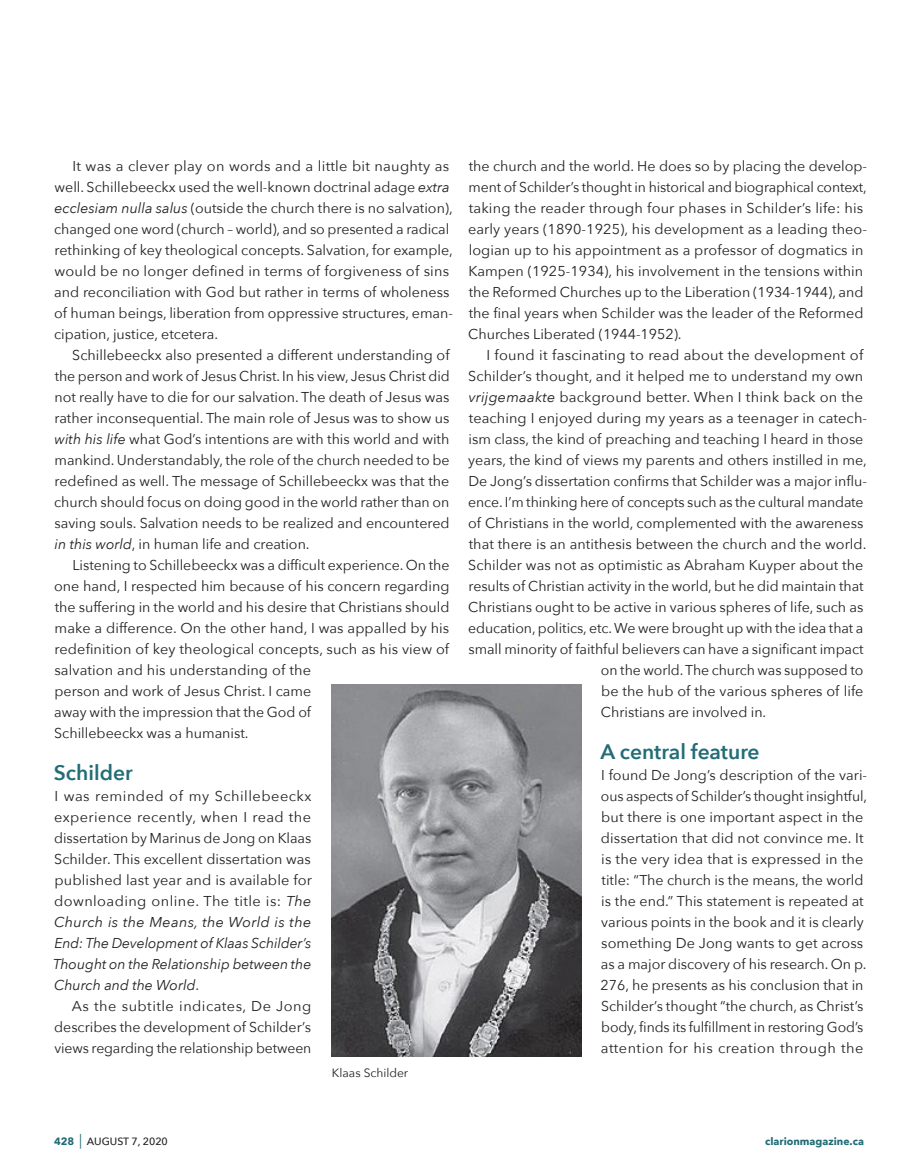
<style>
.page{position:relative;width:918px;height:1175px;background:#fff}
.page>*{position:absolute;margin:0;border:0;box-sizing:border-box;transform-origin:0 0}
.t1{font:600 21px "Avenir Next";color:#226d76}
.t2{font:14.25px/21px "Avenir Next";color:#231f20}
.t3{font:12px "Avenir Next";color:#231f20}
.t4{font:700 10.5px "Avenir Next";color:#226d76}
.t5{font:500 10.5px "Avenir Next";color:#231f20}
.s1{font-style:italic}
.s2{font-weight:700;color:#226d76}
.s3{font-size:14.7px;color:#226d76}
</style>
<div class="page">
<img style="left:331px;top:684px;width:250px;height:372px">
<p class="t2" style="left:54px;top:155px;width:400px;text-indent:18px">It was a clever play on words and a little bit naughty as well. Schillebeeckx used the well-known doctrinal adage <span class="s1">extra ecclesiam nulla salus</span> (outside the church there is no salvation), changed one word (church – world), and so presented a radical rethinking of key theological concepts. Salvation, for example, would be no longer defined in terms of forgiveness of sins and reconciliation with God but rather in terms of wholeness of human beings, liberation from oppressive structures, eman&shy;cipation, justice, etcetera.</p>
<p class="t2" style="left:54px;top:344px;width:397px;text-align:justify;text-indent:18px">Schillebeeckx also presented a different understanding of the person and work of Jesus Christ. In his view, Jesus Christ did not really have to die for our salvation. The death of Jesus was rather inconsequential. The main role of Jesus was to show us <span class="s1">with his life</span> what God’s intentions are with this world and with mankind. Understandably, the role of the church needed to be redefined as well. The message of Schillebeeckx was that the church should focus on doing good in the world rather than on saving souls. Salvation needs to be realized and encountered <span class="s1">in this world</span>, in human life and creation.</p>
<p class="t2" style="left:54px;top:554px;width:397px;text-indent:18px">Listening to Schillebeeckx was a difficult experience. On the one hand, I respected him because of his concern regarding the suffering in the world and his desire that Christians should make a difference. On the other hand, I was appalled by his redefinition of key theological concepts, such as his view of salvation and his understanding of the<br>person and work of Jesus Christ. I came<br>away with the impression that the God of<br>Schillebeeckx was a humanist.</p>
<h1 class="t1" style="left:54px;top:755px;width:80px">Schilder</h1>
<p class="t2" style="left:53px;top:785px;width:261px;text-align:justify">I was reminded of my Schillebeeckx experience recently, when I read the dissertation by Marinus de Jong on Klaas Schilder. This excellent dissertation was published last year and is available for downloading online. The title is: <span class="s1">The Church is the Means, the World is the End: The Development of Klaas Schilder’s Thought on the Relationship between the Church and the World</span>.</p>
<p class="t2" style="left:54px;top:995px;width:259px;text-align:justify;text-indent:18px">As the subtitle indicates, De Jong describes the development of Schilder’s views regarding the relationship between</p>
<p class="t3" style="left:332px;top:1062px;width:78px">Klaas Schilder</p>
<p class="t2" style="left:468px;top:155px;width:400px">the church and the world. He does so by placing the develop&shy;ment of Schilder’s thought in historical and biographical context, taking the reader through four phases in Schilder’s life: his early years (1890-1925), his development as a leading theo&shy;logian up to his appointment as a professor of dogmatics in Kampen (1925-1934), his involvement in the tensions within the Reformed Churches up to the Liberation (1934-1944), and the final years when Schilder was the leader of the Reformed Churches Liberated (1944-1952).</p>
<p class="t2" style="left:486px;top:344px;width:378px">I found it fascinating to read about the development of</p>
<p class="t2" style="left:468px;top:365px;width:397px">Schilder’s thought, and it helped me to understand my own</p>
<p class="t2" style="left:469px;top:386px;width:396px"><span class="s1">vrijgemaakte</span> background better. When I think back on the</p>
<p class="t2" style="left:469px;top:407px;width:400px">teaching I enjoyed during my years as a teenager in catech-</p>
<p class="t2" style="left:468px;top:428px;width:396px">ism class, the kind of preaching and teaching I heard in those</p>
<p class="t2" style="left:468px;top:449px;width:400px">years, the kind of views my parents and others instilled in me,</p>
<p class="t2" style="left:468px;top:470px;width:400px">De Jong’s dissertation confirms that Schilder was a major influ-</p>
<p class="t2" style="left:468px;top:491px;width:397px">ence. I’m thinking here of concepts such as the cultural mandate</p>
<p class="t2" style="left:468px;top:512px;width:397px">of Christians in the world, complemented with the awareness</p>
<p class="t2" style="left:469px;top:533px;width:399px">that there is an antithesis between the church and the world.</p>
<p class="t2" style="left:468px;top:554px;width:397px">Schilder was not as optimistic as Abraham Kuyper about the</p>
<p class="t2" style="left:469px;top:575px;width:396px">results of Christian activity in the world, but he did maintain that</p>
<p class="t2" style="left:468px;top:596px;width:397px">Christians ought to be active in various spheres of life, such as</p>
<p class="t2" style="left:468px;top:617px;width:397px">education, politics, etc. We were brought up with the idea that a</p>
<p class="t2" style="left:468px;top:638px;width:397px">small minority of faithful believers can have a significant impact</p>
<p class="t2" style="left:601px;top:659px;width:264px">on the world. The church was supposed to</p>
<p class="t2" style="left:601px;top:680px;width:264px">be the hub of the various spheres of life</p>
<p class="t2" style="left:601px;top:701px;width:167px">Christians are involved in.</p>
<h1 class="t1" style="left:600px;top:734px;width:161px">A central feature</h1>
<p class="t2" style="left:601px;top:764px;width:268px">I found De Jong’s description of the vari&shy;ous aspects of Schilder’s thought insightful, but there is one important aspect in the dissertation that did not convince me. It is the very idea that is expressed in the title: “The church is the means, the world is the end.” This statement is repeated at various points in the book and it is clearly something De Jong wants to get across as a major discovery of his research. On p.<br>276, he presents as his conclusion that in Schilder’s thought “the church, as Christ’s body, finds its fulfillment in restoring God’s attention for his creation through the</p>
<p class="t5" style="left:54px;top:1132px;width:115px"><span class="s2">428</span> <span class="s3">|</span> AUGUST 7, 2020</p>
<p class="t4" style="left:765px;top:1131px;width:100px">clarionmagazine.ca</p>
</div>
